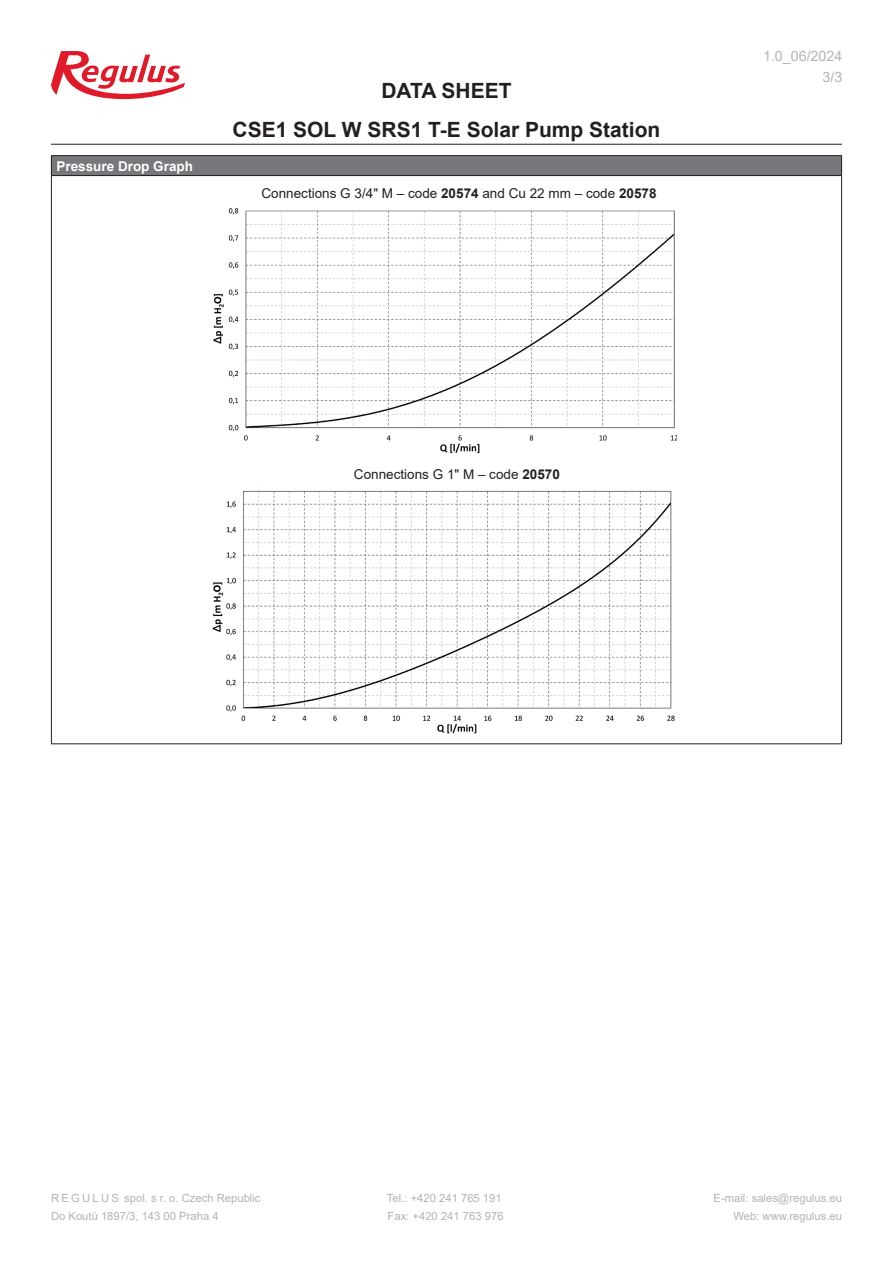
<style>
.page{position:relative;width:893px;height:1263px;background:#fff}
.page>*{position:absolute;margin:0;border:0;box-sizing:border-box;transform-origin:0 0}
.t1{font:700 21px/39.3px "Arial";color:#231f20;text-align:center}
.t2{font:14.25px "Arial";color:#b2b3b7}
.Text{font:13.5px "Arial";color:#231f20}
.t3{font:700 13.5px "Arial";color:#fff}
.t4{font:11.25px "Arial";color:#b2b3b7}
.s1{font-weight:700}
</style>
<div class="page">
<svg style="left:51px;top:51px;width:134px;height:48px"></svg>
<hr style="left:51px;top:144px;width:791px;height:1px;background:#231f20">
<div style="left:51px;top:156px;width:791px;height:20px;background:#76787b"></div>
<svg style="left:841px;top:156px;width:1px;height:19px"></svg>
<hr style="left:51px;top:155px;width:791px;height:1px;background:#231f20">
<svg style="left:51px;top:156px;width:1px;height:19px"></svg>
<hr style="left:51px;top:175px;width:791px;height:1px;background:#231f20">
<hr style="left:51px;top:176px;width:1px;height:567px;background:#231f20">
<hr style="left:51px;top:743px;width:791px;height:1px;background:#231f20">
<hr style="left:841px;top:176px;width:1px;height:567px;background:#231f20">
<img style="left:213px;top:208px;width:463px;height:245px">
<img style="left:212px;top:490px;width:463px;height:244px">
<p class="t3" style="left:57px;top:156px;width:138px">Pressure Drop Graph</p>
<h1 class="t1" style="left:233px;top:71px;width:429px">DATA SHEET<br>CSE1 SOL W SRS1 T-E Solar Pump Station</h1>
<p class="Text" style="left:261px;top:184px;width:397px">Connections G 3/4" M – code <span class="s1">20574</span> and Cu 22 mm – code <span class="s1">20578</span></p>
<p class="t2" style="left:763px;top:47px;width:81px">1.0_06/2024</p>
<p class="t2" style="left:822px;top:68px;width:21px">3/3</p>
<p class="Text" style="left:354px;top:465px;width:207px">Connections G 1" M – code <span class="s1">20570</span></p>
<p class="t4" style="left:51px;top:1190px;width:211px">R E G U L U S spol. s r. o. Czech Republic</p>
<p class="t4" style="left:387px;top:1190px;width:116px">Tel.: +420 241 765 191</p>
<p class="t4" style="left:714px;top:1190px;width:130px">E-mail: sales@regulus.eu</p>
<p class="t4" style="left:51px;top:1209px;width:169px">Do Koutů 1897/3, 143 00 Praha 4</p>
<p class="t4" style="left:388px;top:1209px;width:118px">Fax: +420 241 763 976</p>
<p class="t4" style="left:733px;top:1209px;width:110px">Web: www.regulus.eu</p>
</div>
